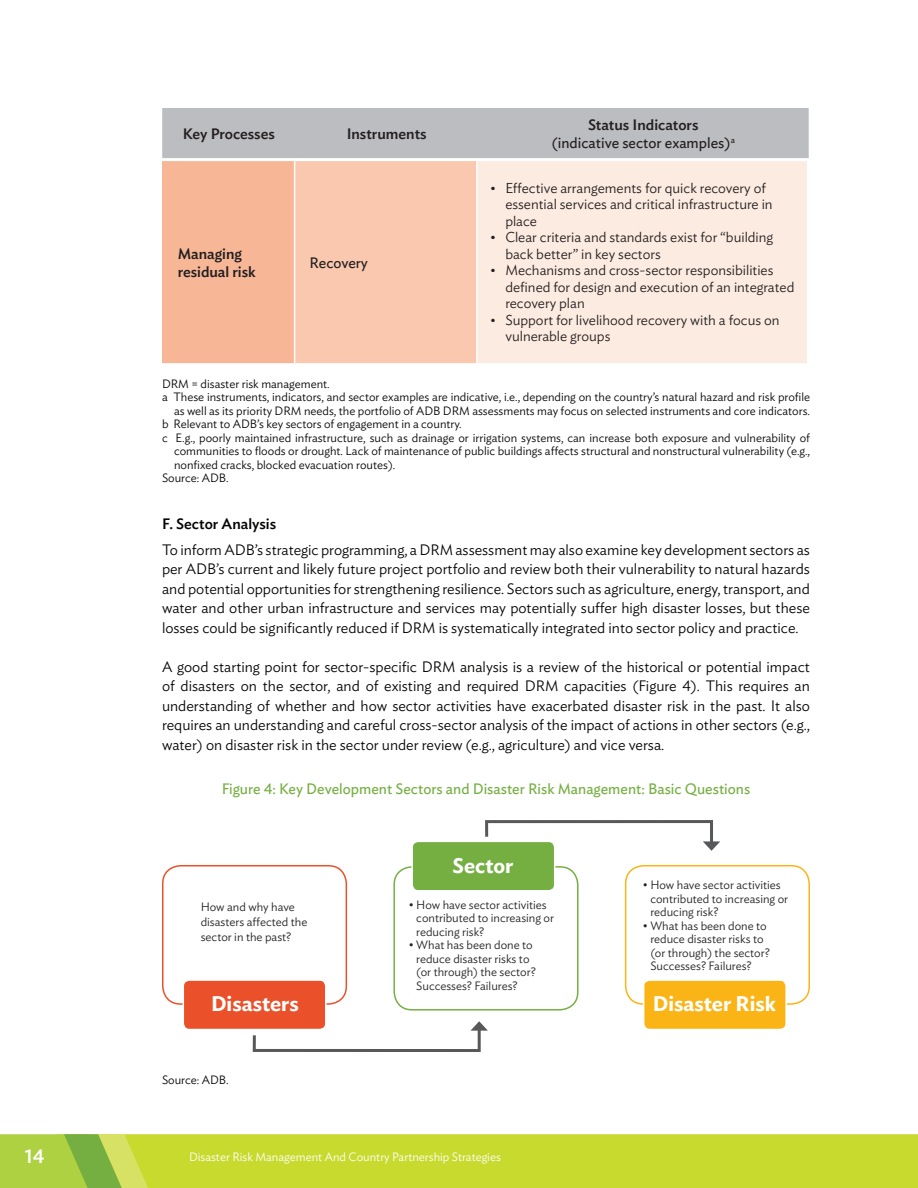
<style>
.page{position:relative;width:918px;height:1188px;background:#fff}
.page>*{position:absolute;margin:0;border:0;box-sizing:border-box;transform-origin:0 0}
.t1{font:600 21px "Ideal Sans";color:#fff}
.t2{font:500 19.5px "Ideal Sans";color:#fff}
.t3{font:300 15px/19.5px "Ideal Sans";color:#040503;text-align:justify}
.t4{font:15px "Ideal Sans";color:#75af42}
.t5{font:15px/18px "Ideal Sans";color:#231f20;text-align:center}
.t6{font:500 15px/18px "Ideal Sans";color:#231f20}
.t7{font:500 15px "Ideal Sans";color:#040503}
.t8{font:300 14.25px/16.5px "Ideal Sans";color:#231f20}
.t9{font:300 12px "Ideal Sans";color:#040503}
.t10{font:300 12px/13.5px "Ideal Sans";color:#231f20}
.t11{font:300 12px "Ideal Sans";color:#fff}
.s1{font-weight:500}
.s2{font-family:"Courier New";font-weight:400}
</style>
<div class="page">
<div style="left:213px;top:1134px;width:705px;height:54px;background:#c8da2e"></div>
<svg style="left:0;top:1134px;width:213px;height:54px;background:#b3d03f"></svg>
<div style="left:162px;top:108px;width:647px;height:50px;background:#bcbdc0"></div>
<div style="left:161px;top:160px;width:134px;height:204px;background:#f7b696"></div>
<div style="left:295px;top:160px;width:182px;height:204px;background:#fac8ae"></div>
<div style="left:477px;top:160px;width:331px;height:204px;background:#fcebe0"></div>
<hr style="left:160px;top:160px;width:135px;height:1px;background:#fff">
<hr style="left:160px;top:161px;width:2px;height:202px;background:#fff">
<hr style="left:295px;top:160px;width:182px;height:1px;background:#fff">
<hr style="left:294px;top:161px;width:1px;height:202px;background:#fff">
<hr style="left:477px;top:160px;width:331px;height:1px;background:#fff">
<hr style="left:476px;top:161px;width:2px;height:202px;background:#fff">
<hr style="left:807px;top:161px;width:1px;height:202px;background:#fff">
<hr style="left:160px;top:363px;width:135px;height:2px;background:#fff">
<hr style="left:295px;top:363px;width:182px;height:2px;background:#fff">
<hr style="left:477px;top:363px;width:331px;height:2px;background:#fff">
<div style="left:162px;top:865px;width:185px;height:140px;border:2px solid #ea512a;border-radius:18px"></div>
<div style="left:183px;top:980px;width:143px;height:50px;background:#ea512a;border-radius:6px"></div>
<div style="left:183px;top:979px;width:144px;height:51px;border:2px solid #fff;border-radius:6px"></div>
<div style="left:393px;top:866px;width:186px;height:145px;border:2px solid #75af42;border-radius:18px"></div>
<div style="left:412px;top:841px;width:143px;height:50px;background:#75af42;border-radius:6px"></div>
<div style="left:411px;top:841px;width:144px;height:51px;border:2px solid #fff;border-radius:6px"></div>
<div style="left:625px;top:865px;width:185px;height:140px;border:2px solid #fbb416;border-radius:18px"></div>
<div style="left:644px;top:980px;width:142px;height:50px;background:#fbb416;border-radius:6px"></div>
<div style="left:643px;top:979px;width:144px;height:51px;border:2px solid #fff;border-radius:6px"></div>
<svg style="left:251px;top:1021px;width:237px;height:31px"></svg>
<svg style="left:484px;top:820px;width:236px;height:31px"></svg>
<p class="t6" style="left:183px;top:124px;width:94px">Key Processes</p>
<p class="t6" style="left:347px;top:124px;width:81px">Instruments</p>
<p class="t5" style="left:552px;top:115px;width:185px"><span class="s1">Status Indicators<br></span>(indicative sector examples)<sup>a</sup></p>
<p class="t6" style="left:178px;top:244px;width:79px">Managing residual risk</p>
<p class="t5" style="left:310px;top:253px;width:60px">Recovery</p>
<p class="t8" style="left:505px;top:178px;width:269px;text-indent:-17px"><span class="s2">•</span> Effective arrangements for quick recovery of essential services and critical infrastructure in place</p>
<p class="t8" style="left:505px;top:228px;width:269px;text-indent:-17px"><span class="s2">•</span> Clear criteria and standards exist for “building back better” in key sectors</p>
<p class="t8" style="left:505px;top:261px;width:291px;text-indent:-17px"><span class="s2">•</span> Mechanisms and cross-sector responsibilities defined for design and execution of an integrated recovery plan</p>
<p class="t8" style="left:505px;top:310px;width:276px;text-indent:-17px"><span class="s2">•</span> Support for livelihood recovery with a focus on vulnerable groups</p>
<p class="t9" style="left:162px;top:375px;width:169px">DRM = disaster risk management.</p>
<p class="t9" style="left:162px;top:388px;width:650px">a These instruments, indicators, and sector examples are indicative, i.e., depending on the country’s natural hazard and risk profile</p>
<p class="t9" style="left:174px;top:402px;width:638px">as well as its priority DRM needs, the portfolio of ADB DRM assessments may focus on selected instruments and core indicators.</p>
<p class="t9" style="left:162px;top:415px;width:301px">b Relevant to ADB’s key sectors of engagement in a country.</p>
<p class="t9" style="left:162px;top:429px;width:649px">c E.g., poorly maintained infrastructure, such as drainage or irrigation systems, can increase both exposure and vulnerability of</p>
<p class="t9" style="left:174px;top:442px;width:638px">communities to floods or drought. Lack of maintenance of public buildings affects structural and nonstructural vulnerability (e.g.,</p>
<p class="t9" style="left:174px;top:456px;width:223px">nonfixed cracks, blocked evacuation routes).</p>
<p class="t9" style="left:162px;top:469px;width:68px">Source: ADB.</p>
<p class="t7" style="left:162px;top:512px;width:116px">F. Sector Analysis</p>
<p class="t3" style="left:162px;top:538px;width:650px">To inform ADB’s strategic programming, a DRM assessment may also examine key development sectors as per ADB’s current and likely future project portfolio and review both their vulnerability to natural hazards and potential opportunities for strengthening resilience. Sectors such as agriculture, energy, transport, and water and other urban infrastructure and services may potentially suffer high disaster losses, but these losses could be significantly reduced if DRM is systematically integrated into sector policy and practice.</p>
<p class="t3" style="left:162px;top:655px;width:650px">A good starting point for sector-specific DRM analysis is a review of the historical or potential impact of disasters on the sector, and of existing and required DRM capacities (Figure 4). This requires an understanding of whether and how sector activities have exacerbated disaster risk in the past. It also requires an understanding and careful cross-sector analysis of the impact of actions in other sectors (e.g., water) on disaster risk in the sector under review (e.g., agriculture) and vice versa.</p>
<p class="t4" style="left:222px;top:777px;width:530px">Figure 4: Key Development Sectors and Disaster Risk Management: Basic Questions</p>
<p class="t10" style="left:201px;top:899px;width:108px;line-height:15px">How and why have disasters affected the sector in the past?</p>
<h1 class="t1" style="left:211px;top:987px;width:89px">Disasters</h1>
<p class="t9" style="left:162px;top:1071px;width:68px">Source: ADB.</p>
<h1 class="t1" style="left:453px;top:849px;width:62px">Sector</h1>
<p class="t10" style="left:416px;top:897px;width:139px;text-indent:-8px">• How have sector activities contributed to increasing or reducing risk?</p>
<p class="t10" style="left:416px;top:937px;width:121px;text-indent:-8px">• What has been done to reduce disaster risks to (or through) the sector?<br>Successes? Failures?</p>
<h2 class="t2" style="left:25px;top:1141px;width:21px">14</h2>
<p class="t11" style="left:189px;top:1147px;width:313px">Disaster Risk Management And Country Partnership Strategies</p>
<p class="t10" style="left:650px;top:877px;width:139px;text-indent:-8px">• How have sector activities contributed to increasing or reducing risk?</p>
<p class="t10" style="left:650px;top:918px;width:121px;text-indent:-8px">• What has been done to reduce disaster risks to (or through) the sector?<br>Successes? Failures?</p>
<h1 class="t1" style="left:653px;top:987px;width:125px">Disaster Risk</h1>
</div>
